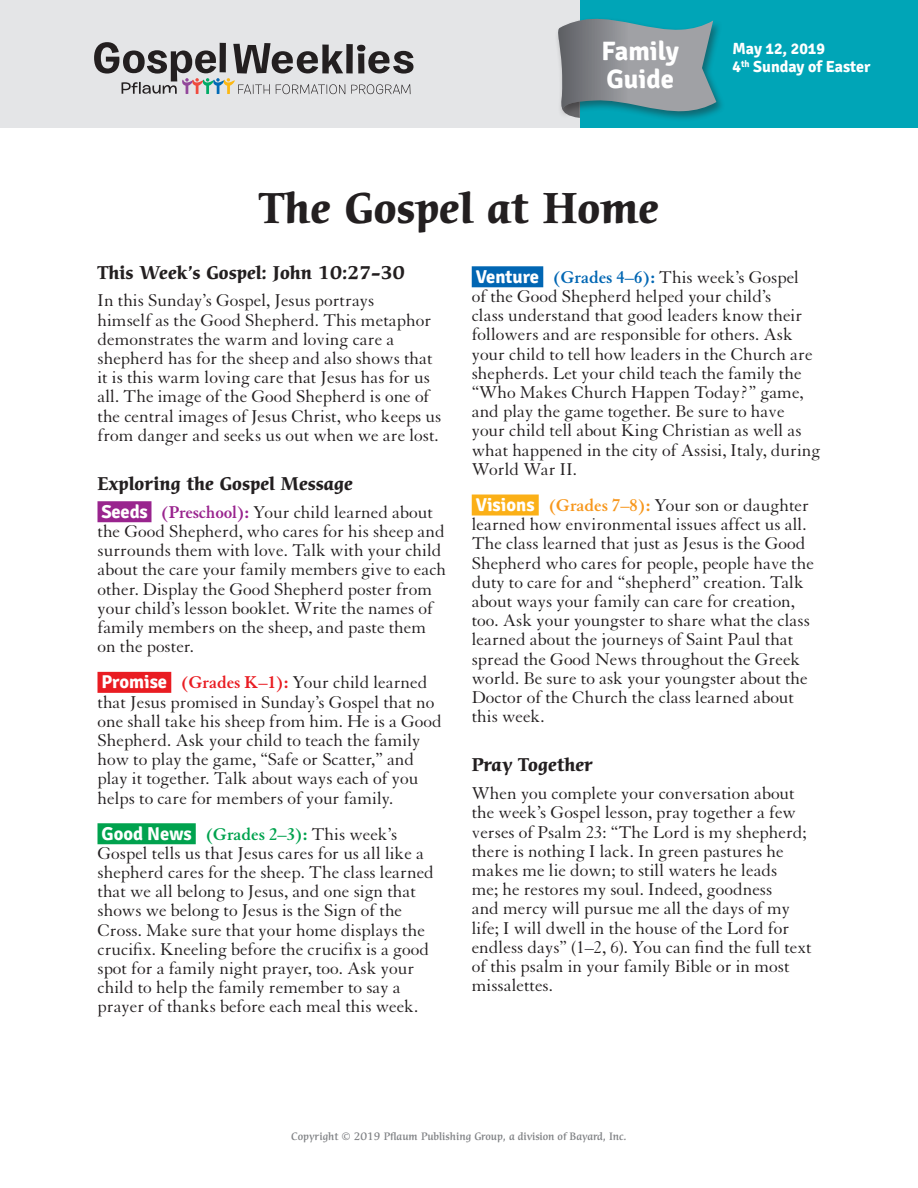
<style>
.page{position:relative;width:918px;height:1188px;background:#fff}
.page>*{position:absolute;margin:0;border:0;box-sizing:border-box;transform-origin:0 0}
.t1{font:700 42px "Cerigo Std";color:#231f20}
.t2{font:700 26.55px/28.2px "Signika";color:#fff}
.t3{font:18.6px/19.2px "Granjon LT Std";color:#231f20}
.t4{font:700 18px "Cerigo Std";color:#231f20}
.t5{font:700 16.05px/18px "Signika";color:#fff}
.t6{font:500 10.5px "Cerigo Std";color:#808285}
.s1{font-family:"Signika";font-weight:700;color:#fff}
.s2{font-weight:700;color:#99248e}
.s3{font-weight:700;color:#e91c22}
.s4{font-weight:700;color:#00a24e}
.s5{font-weight:700;color:#0166b3}
.s6{font-weight:700;color:#f7971d}
</style>
<div class="page">
<div style="left:543px;top:0;width:375px;height:128px;background:#00a5b7"></div>
<div style="left:0;top:0;width:580px;height:128px;background:#e4e5e7"></div>
<div style="left:555px;top:17px;width:170px;height:105px;background:#231f20;opacity:.45"></div>
<svg style="left:557px;top:18px;width:159px;height:100px;background:#78949a"></svg>
<div style="left:346px;top:44px;width:7px;height:29px;background:#231f20"></div>
<svg style="left:357px;top:45px;width:57px;height:29px"></svg>
<svg style="left:94px;top:42px;width:251px;height:52px"></svg>
<svg style="left:351px;top:84px;width:60px;height:10px"></svg>
<div style="left:98px;top:501px;width:53px;height:21px;background:#99248e"></div>
<div style="left:98px;top:672px;width:73px;height:21px;background:#e91c22"></div>
<div style="left:98px;top:823px;width:98px;height:21px;background:#00a24e"></div>
<div style="left:472px;top:266px;width:71px;height:21px;background:#0166b3"></div>
<div style="left:472px;top:495px;width:67px;height:21px;background:#fbb017"></div>
<h2 class="t2" style="left:602px;top:37px;width:79px">Family<br>Guide</h2>
<h1 class="t1" style="left:259px;top:183px;width:402px">The Gospel at Home</h1>
<p class="t5" style="left:733px;top:40px;width:139px">May 12, 2019<br>4<sup>th</sup> Sunday of Easter</p>
<p class="t4" style="left:98px;top:262px;width:309px">This Week’s Gospel: John 10:27–30</p>
<p class="t3" style="left:98px;top:291px;width:345px">In this Sunday’s Gospel, Jesus portrays<br>himself as the Good Shepherd. This metaphor demonstrates the warm and loving care a shepherd has for the sheep and also shows that it is this warm loving care that Jesus has for us all. The image of the Good Shepherd is one of the central images of Jesus Christ, who keeps us from danger and seeks us out when we are lost.</p>
<p class="t4" style="left:98px;top:473px;width:257px">Exploring the Gospel Message</p>
<p class="t3" style="left:98px;top:503px;width:350px"><span class="s1">Seeds</span> <span class="s2">(Preschool):</span> Your child learned about the Good Shepherd, who cares for his sheep and surrounds them with love. Talk with your child about the care your family members give to each other. Display the Good Shepherd poster from your child’s lesson booklet. Write the names of family members on the sheep, and paste them on the poster.</p>
<p class="t3" style="left:98px;top:673px;width:346px"><span class="s1">Promise</span> <span class="s3">(Grades K–1):</span> Your child learned that Jesus promised in Sunday’s Gospel that no one shall take his sheep from him. He is a Good Shepherd. Ask your child to teach the family how to play the game, “Safe or Scatter,” and play it together. Talk about ways each of you helps to care for members of your family.</p>
<p class="t3" style="left:98px;top:825px;width:338px"><span class="s1">Good News</span> <span class="s4">(Grades 2–3):</span> This week’s Gospel tells us that Jesus cares for us all like a shepherd cares for the sheep. The class learned that we all belong to Jesus, and one sign that shows we belong to Jesus is the Sign of the Cross. Make sure that your home displays the crucifix. Kneeling before the crucifix is a good spot for a family night prayer, too. Ask your child to help the family remember to say a prayer of thanks before each meal this week.</p>
<p class="t3" style="left:472px;top:268px;width:350px"><span class="s1">Venture</span> <span class="s5">(Grades 4–6):</span> This week’s Gospel<br>of the Good Shepherd helped your child’s<br>class understand that good leaders know their followers and are responsible for others. Ask your child to tell how leaders in the Church are shepherds. Let your child teach the family the “Who Makes Church Happen Today?” game, and play the game together. Be sure to have your child tell about King Christian as well as what happened in the city of Assisi, Italy, during World War II.</p>
<p class="t3" style="left:472px;top:496px;width:344px"><span class="s1">Visions</span> <span class="s6">(Grades 7–8):</span> Your son or daughter learned how environmental issues affect us all.<br>The class learned that just as Jesus is the Good Shepherd who cares for people, people have the duty to care for and “shepherd” creation. Talk about ways your family can care for creation, too. Ask your youngster to share what the class learned about the journeys of Saint Paul that spread the Good News throughout the Greek world. Be sure to ask your youngster about the Doctor of the Church the class learned about this week.</p>
<p class="t4" style="left:472px;top:755px;width:122px">Pray Together</p>
<p class="t3" style="left:472px;top:784px;width:341px">When you complete your conversation about the week’s Gospel lesson, pray together a few verses of Psalm 23: “The Lord is my shepherd; there is nothing I lack. In green pastures he makes me lie down; to still waters he leads<br>me; he restores my soul. Indeed, goodness<br>and mercy will pursue me all the days of my life; I will dwell in the house of the Lord for endless days” (1–2, 6). You can find the full text of this psalm in your family Bible or in most missalettes.</p>
<p class="t6" style="left:291px;top:1130px;width:337px">Copyright © 2019 Pflaum Publishing Group, a division of Bayard, Inc.</p>
</div>
